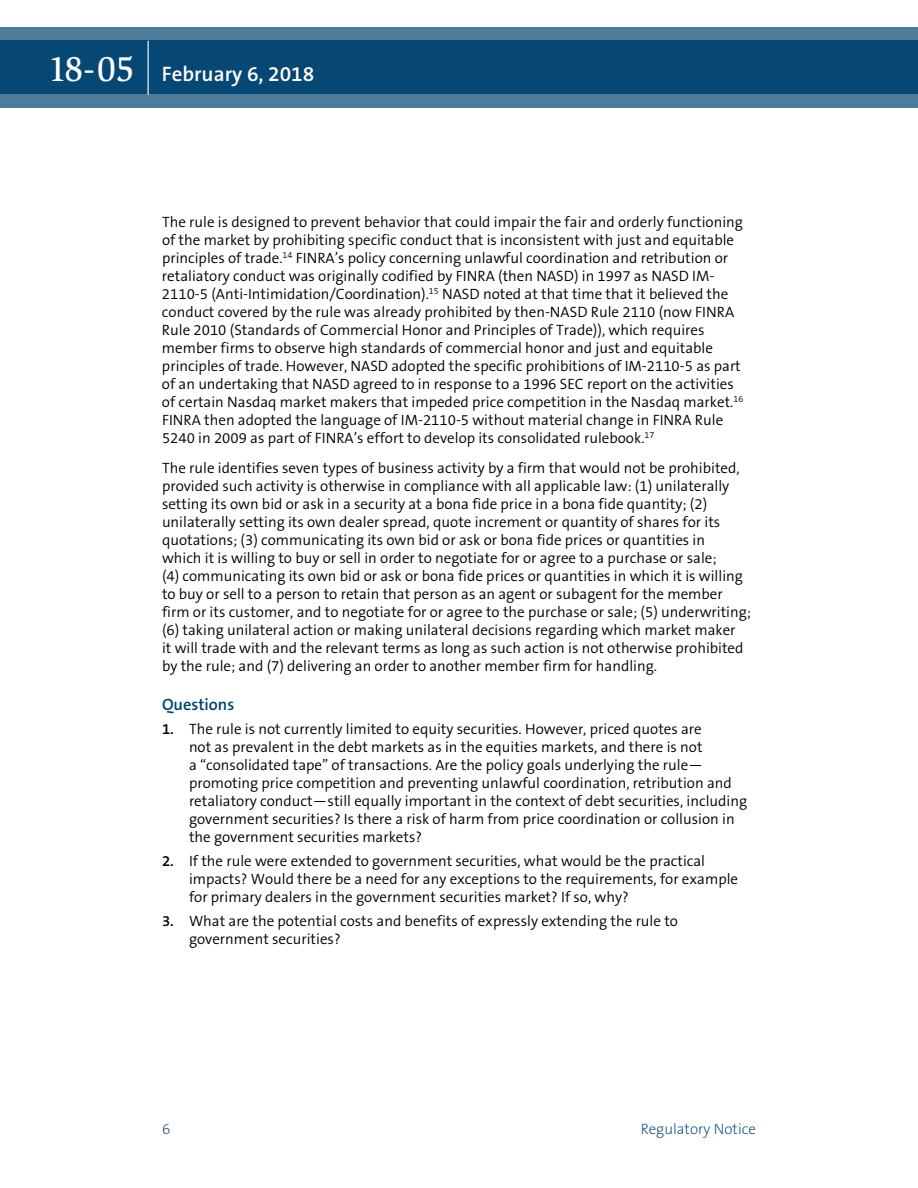
<style>
.page{position:relative;width:918px;height:1188px;background:#fff}
.page>*{position:absolute;margin:0;border:0;box-sizing:border-box;transform-origin:0 0}
.t1{font:600 21px "The Sans B6";color:#fff}
.t2{font:600 16.5px "The Sans B6";color:#004270}
.t3{font:300 15px/18px "The Sans B4";color:#000}
.t4{font:200 15px "The Sans B2";color:#004270}
.s1{font-family:"Slimbach LT";font-weight:500;font-size:36px}
.s2{font-family:"The Sans B6";font-weight:600}
</style>
<div class="page">
<svg style="left:0;top:27px;width:918px;height:81px;background:#1e5881"></svg>
<hr style="left:148px;top:41px;width:1px;height:54px;background:#fff">
<h1 class="t1" style="left:48px;top:63px;width:268px"><span class="s1">18-05</span> February 6, 2018</h1>
<p class="t3" style="left:162px;top:213px;width:583px">The rule is designed to prevent behavior that could impair the fair and orderly functioning of the market by prohibiting specific conduct that is inconsistent with just and equitable principles of trade.<sup>14</sup> FINRA’s policy concerning unlawful coordination and retribution or retaliatory conduct was originally codified by FINRA (then NASD) in 1997 as NASD IM-2110-5 (Anti-Intimidation/Coordination).<sup>15</sup> NASD noted at that time that it believed the conduct covered by the rule was already prohibited by then-NASD Rule 2110 (now FINRA Rule 2010 (Standards of Commercial Honor and Principles of Trade)), which requires member firms to observe high standards of commercial honor and just and equitable principles of trade. However, NASD adopted the specific prohibitions of IM-2110-5 as part of an undertaking that NASD agreed to in response to a 1996 SEC report on the activities of certain Nasdaq market makers that impeded price competition in the Nasdaq market.<sup>16<br></sup>FINRA then adopted the language of IM-2110-5 without material change in FINRA Rule 5240 in 2009 as part of FINRA’s effort to develop its consolidated rulebook.<sup>17</sup></p>
<p class="t3" style="left:162px;top:459px;width:591px">The rule identifies seven types of business activity by a firm that would not be prohibited, provided such activity is otherwise in compliance with all applicable law: (1) unilaterally setting its own bid or ask in a security at a bona fide price in a bona fide quantity; (2) unilaterally setting its own dealer spread, quote increment or quantity of shares for its quotations; (3) communicating its own bid or ask or bona fide prices or quantities in<br>which it is willing to buy or sell in order to negotiate for or agree to a purchase or sale;<br>(4) communicating its own bid or ask or bona fide prices or quantities in which it is willing to buy or sell to a person to retain that person as an agent or subagent for the member firm or its customer, and to negotiate for or agree to the purchase or sale; (5) underwriting; (6) taking unilateral action or making unilateral decisions regarding which market maker<br>it will trade with and the relevant terms as long as such action is not otherwise prohibited by the rule; and (7) delivering an order to another member firm for handling.</p>
<p class="t2" style="left:162px;top:695px;width:74px">Questions</p>
<p class="t3" style="left:189px;top:720px;width:560px;text-indent:-27px"><span class="s2">1.</span> The rule is not currently limited to equity securities. However, priced quotes are<br>not as prevalent in the debt markets as in the equities markets, and there is not<br>a “consolidated tape” of transactions. Are the policy goals underlying the rule— promoting price competition and preventing unlawful coordination, retribution and retaliatory conduct—still equally important in the context of debt securities, including government securities? Is there a risk of harm from price coordination or collusion in the government securities markets?</p>
<p class="t3" style="left:189px;top:852px;width:551px;text-indent:-27px"><span class="s2">2.</span> If the rule were extended to government securities, what would be the practical impacts? Would there be a need for any exceptions to the requirements, for example for primary dealers in the government securities market? If so, why?</p>
<p class="t3" style="left:189px;top:912px;width:491px;text-indent:-27px"><span class="s2">3.</span> What are the potential costs and benefits of expressly extending the rule to government securities?</p>
<p class="t4" style="left:162px;top:1121px;width:10px">6</p>
<p class="t4" style="left:641px;top:1121px;width:117px">Regulatory Notice</p>
</div>
